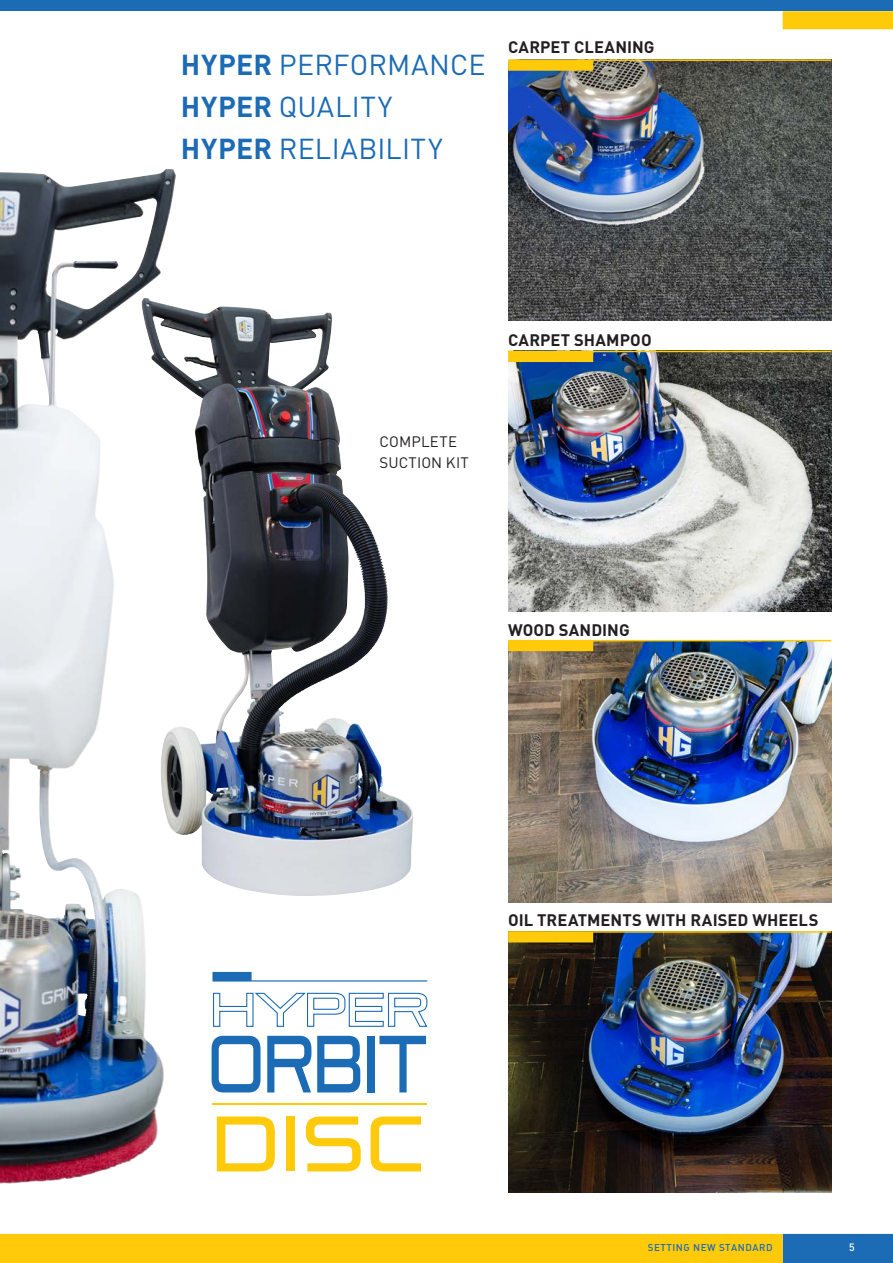
<style>
.page{position:relative;width:893px;height:1263px;background:#fff}
.page>*{position:absolute;margin:0;border:0;box-sizing:border-box;transform-origin:0 0}
.t1{font:80.55px "Pirulen Rg";color:#1b6bb5;scale:.67 1}
.t2{font:78px "Pirulen Rg";color:#feca0a;scale:.82 1}
.t3{font:28.5px "DIN Pro";letter-spacing:.005em;color:#1b6bb5}
.t4{font:700 16.5px "DIN Pro";letter-spacing:.005em;color:#231f20}
.t5{font:15px/21px "DIN Pro";letter-spacing:.015em;color:#231f20}
.t6{font:500 10.5px "DIN Pro";color:#fff}
.t7{font:9.75px "DIN Medium Alternate";letter-spacing:.055em;color:#1b6bb5}
.s1{font-weight:700}
</style>
<div class="page">
<div style="left:783px;top:1234px;width:110px;height:29px;background:#1b6bb5"></div>
<div style="left:0;top:1234px;width:783px;height:29px;background:#feca0a"></div>
<div style="left:0;top:0;width:893px;height:11px;background:#1b6bb5"></div>
<div style="left:783px;top:11px;width:110px;height:18px;background:#feca0a"></div>
<img style="left:165px;top:304px;width:248px;height:592px">
<img style="left:0;top:170px;width:165px;height:1014px">
<hr style="left:212px;top:1103px;width:215px;height:1px;background:#feca0a">
<svg style="left:212px;top:972px;width:215px;height:9px"></svg>
<svg style="left:213px;top:992px;width:215px;height:35px"></svg>
<img style="left:508px;top:350px;width:323px;height:261px">
<img style="left:508px;top:61px;width:323px;height:259px">
<img style="left:508px;top:641px;width:323px;height:261px">
<img style="left:508px;top:933px;width:323px;height:259px">
<hr style="left:508px;top:59px;width:323px;height:2px;background:#feca0a">
<div style="left:508px;top:60px;width:85px;height:11px;background:#feca0a"></div>
<hr style="left:508px;top:351px;width:323px;height:1px;background:#feca0a">
<div style="left:508px;top:351px;width:85px;height:11px;background:#feca0a"></div>
<hr style="left:508px;top:640px;width:323px;height:1px;background:#feca0a">
<div style="left:508px;top:641px;width:85px;height:10px;background:#feca0a"></div>
<hr style="left:508px;top:931px;width:323px;height:2px;background:#feca0a">
<div style="left:508px;top:932px;width:85px;height:10px;background:#feca0a"></div>
<p class="t3" style="left:181px;top:45px;width:306px"><span class="s1">HYPER</span> PERFORMANCE</p>
<p class="t3" style="left:181px;top:87px;width:213px"><span class="s1">HYPER</span> QUALITY</p>
<p class="t3" style="left:181px;top:130px;width:263px"><span class="s1">HYPER</span> RELIABILITY</p>
<p class="t4" style="left:508px;top:36px;width:148px">CARPET CLEANING</p>
<p class="t5" style="left:379px;top:431px;width:91px">COMPLETE<br>SUCTION KIT</p>
<p class="t4" style="left:508px;top:329px;width:145px">CARPET SHAMPOO</p>
<p class="t4" style="left:508px;top:618px;width:123px">WOOD SANDING</p>
<p class="t1" style="left:208px;top:1015px;width:328px">ORBIT</p>
<p class="t2" style="left:213px;top:1097px;width:259px">DISC</p>
<p class="t4" style="left:508px;top:908px;width:312px">OIL TREATMENTS WITH RAISED WHEELS</p>
<p class="t7" style="left:648px;top:1241px;width:126px">SETTING NEW STANDARD</p>
<p class="t6" style="left:849px;top:1240px;width:7px">5</p>
</div>
